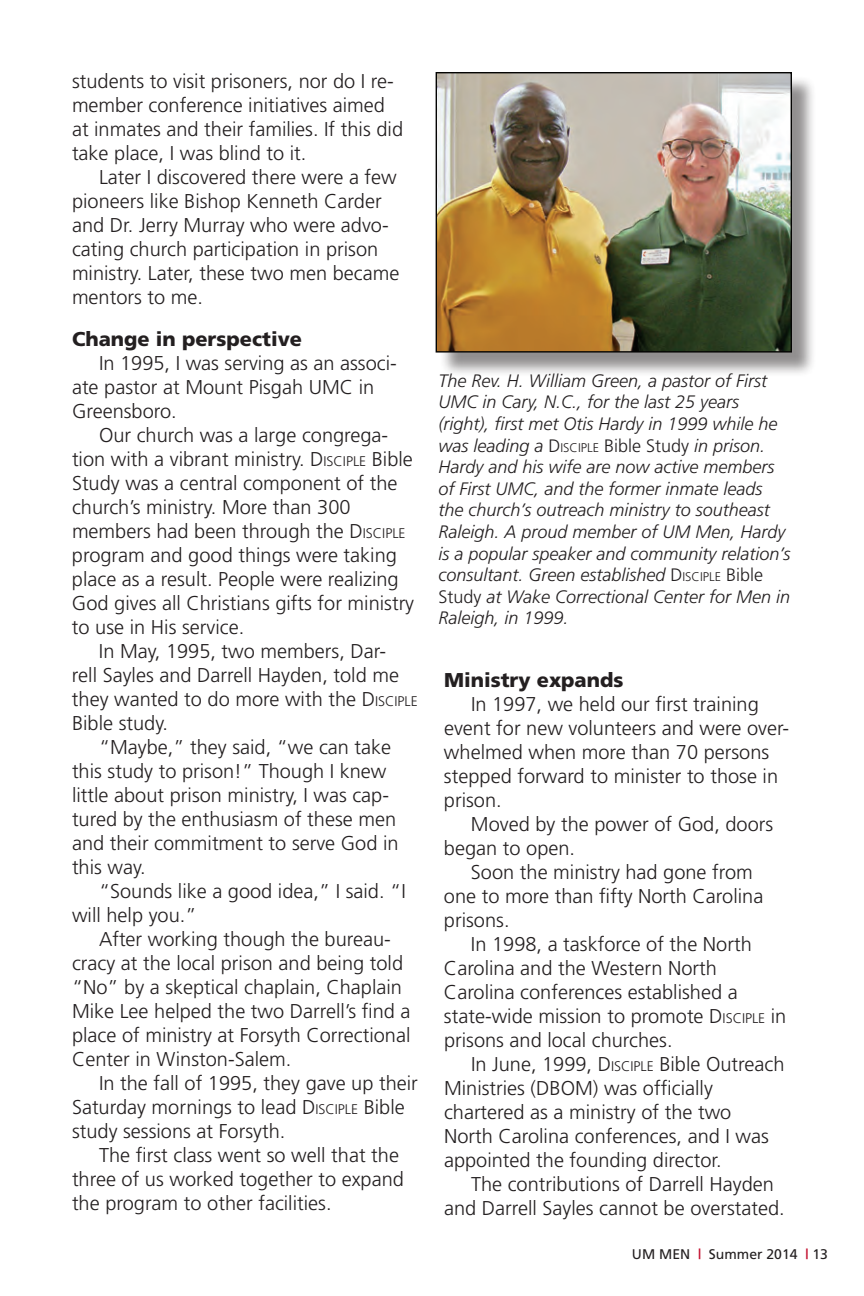
<style>
.page{position:relative;width:864px;height:1296px;background:#fff}
.page>*{position:absolute;margin:0;border:0;box-sizing:border-box;transform-origin:0 0}
.Normal__Web{font:300 20px/24px "Frutiger";color:#231f20}
.t1{font:900 20px "Frutiger";color:#231f20}
.t2{font:italic 300 18px/21.6px "Frutiger";color:#231f20}
.t3{font:14px "Frutiger";color:#231f20}
.s1{font-style:inherit}
.s2{font-size:14px}
.s3{font-style:normal}
.s4{font-style:normal;font-size:12.6px}
.s5{font-weight:700;color:#c3102f}
</style>
<div class="page">
<div style="left:439px;top:75px;width:378px;height:302px;background:#231f20;opacity:.5"></div>
<img style="left:438px;top:74px;width:352px;height:277px">
<div style="left:436px;top:72px;width:356px;height:281px;border:1px solid #040403"></div>
<p class="Normal__Web" style="left:72px;top:69px;width:333px">students to visit prisoners, nor do I re&shy;member conference initiatives aimed at inmates and their families. If this did take place, I was blind to it.</p>
<p class="Normal__Web" style="left:72px;top:165px;width:329px;text-indent:27px">Later I discovered there were a few pioneers like Bishop Kenneth Carder and Dr. Jerry Murray who were advo&shy;cating church participation in prison ministry. Later, these two men became mentors to me.</p>
<p class="t1" style="left:72px;top:327px;width:232px">Change in perspective</p>
<p class="Normal__Web" style="left:72px;top:351px;width:326px;text-indent:27px">In 1995, I was serving as an associ&shy;ate pastor at Mount Pisgah UMC in<br>Greensboro.</p>
<p class="Normal__Web" style="left:72px;top:423px;width:344px;text-indent:27px">Our church was a large congrega&shy;tion with a vibrant ministry. <span class="s1">D</span><span class="s2">ISCIPLE</span> Bible Study was a central component of the church’s ministry. More than 300 members had been through the <span class="s1">D</span><span class="s2">ISCIPLE </span>program and good things were taking place as a result. People were realizing God gives all Christians gifts for ministry to use in His service.</p>
<p class="Normal__Web" style="left:72px;top:639px;width:347px;text-indent:27px">In May, 1995, two members, Dar-<br>rell Sayles and Darrell Hayden, told me they wanted to do more with the <span class="s1">D</span><span class="s2">ISCIPLE<br></span>Bible study.</p>
<p class="Normal__Web" style="left:72px;top:735px;width:328px;text-indent:27px">“Maybe,” they said, “we can take this study to prison!” Though I knew little about prison ministry, I was cap&shy;tured by the enthusiasm of these men and their commitment to serve God in this way.</p>
<p class="Normal__Web" style="left:72px;top:879px;width:335px;text-indent:27px">“Sounds like a good idea,” I said. “I will help you.”</p>
<p class="Normal__Web" style="left:72px;top:927px;width:340px;text-indent:27px">After working though the bureau&shy;cracy at the local prison and being told “No” by a skeptical chaplain, Chaplain Mike Lee helped the two Darrell’s find a place of ministry at Forsyth Correctional Center in Winston-Salem.</p>
<p class="Normal__Web" style="left:72px;top:1071px;width:347px;text-indent:27px">In the fall of 1995, they gave up their<br>Saturday mornings to lead <span class="s1">D</span><span class="s2">ISCIPLE</span> Bible study sessions at Forsyth.</p>
<p class="Normal__Web" style="left:72px;top:1143px;width:333px;text-indent:27px">The first class went so well that the three of us worked together to expand the program to other facilities.</p>
<p class="t2" style="left:438px;top:370px;width:353px">The Rev. H. William Green, a pastor of First UMC in Cary, N.C., for the last 25 years (right), first met Otis Hardy in 1999 while he was leading a <span class="s3">D</span><span class="s4">ISCIPLE</span> <span class="s3">Bible Study</span> in prison.<br>Hardy and his wife are now active members of First UMC, and the former inmate leads the church’s outreach ministry to southeast Raleigh. A proud member of UM Men, Hardy is a popular speaker and community relation’s consultant. Green established <span class="s3">D</span><span class="s4">ISCIPLE</span> <span class="s3">Bible Study</span> at Wake Correctional Center for Men in Raleigh, in 1999.</p>
<p class="t1" style="left:444px;top:668px;width:181px">Ministry expands</p>
<p class="Normal__Web" style="left:444px;top:692px;width:347px;text-indent:27px">In 1997, we held our first training event for new volunteers and were over&shy;whelmed when more than 70 persons stepped forward to minister to those in prison.</p>
<p class="Normal__Web" style="left:444px;top:812px;width:331px;text-indent:27px">Moved by the power of God, doors began to open.</p>
<p class="Normal__Web" style="left:444px;top:860px;width:321px;text-indent:27px">Soon the ministry had gone from one to more than fifty North Carolina prisons.</p>
<p class="Normal__Web" style="left:444px;top:932px;width:344px;text-indent:27px">In 1998, a taskforce of the North Carolina and the Western North Carolina conferences established a state-wide mission to promote <span class="s1">D</span><span class="s2">ISCIPLE</span> in prisons and local churches.</p>
<p class="Normal__Web" style="left:444px;top:1052px;width:342px;text-indent:27px">In June, 1999, <span class="s1">D</span><span class="s2">ISCIPLE</span> Bible Outreach Ministries (DBOM) was officially chartered as a ministry of the two North Carolina conferences, and I was appointed the founding director.</p>
<p class="Normal__Web" style="left:444px;top:1172px;width:342px;text-indent:27px">The contributions of Darrell Hayden and Darrell Sayles cannot be overstated.</p>
<p class="t3" style="left:632px;top:1246px;width:198px">UM MEN <span class="s5">|</span> Summer 2014 <span class="s5">|</span> 13</p>
</div>
